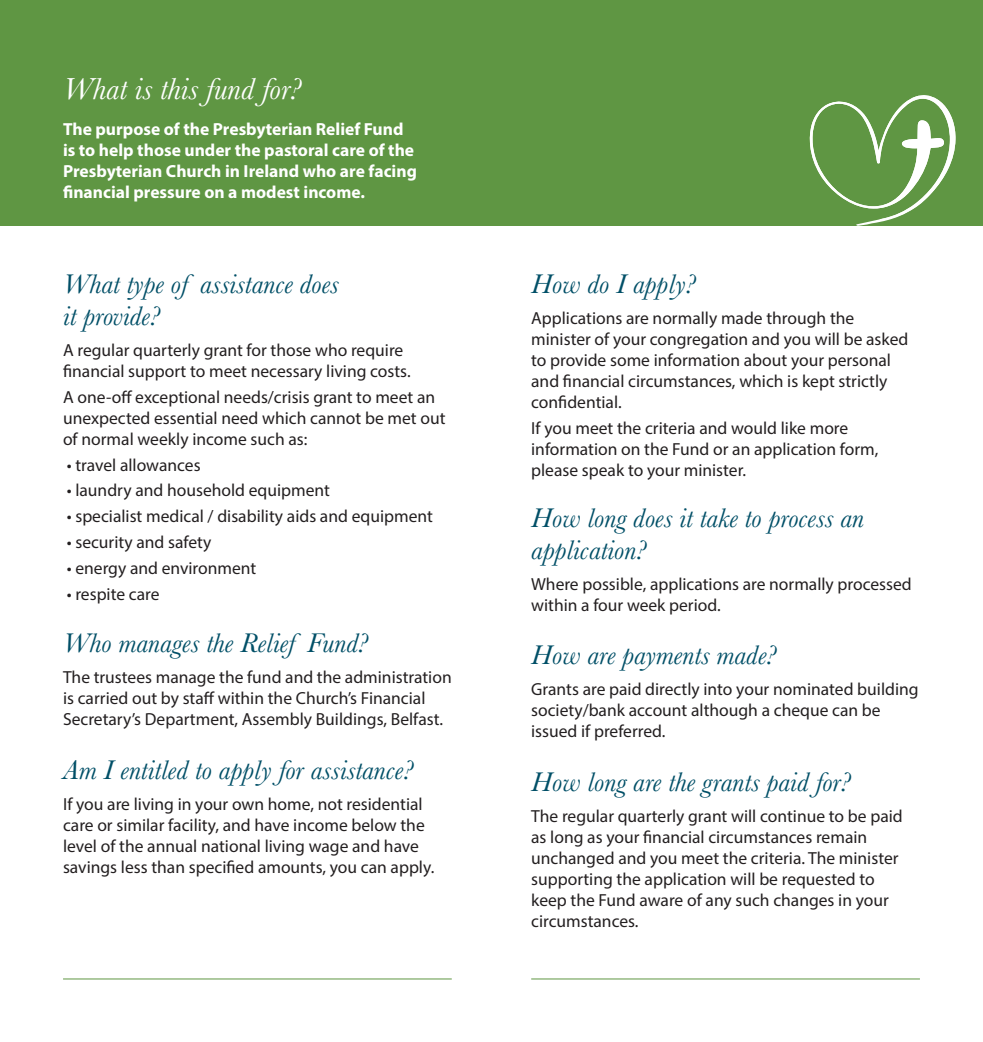
<style>
.page{position:relative;width:983px;height:1042px;background:#fff}
.page>*{position:absolute;margin:0;border:0;box-sizing:border-box;transform-origin:0 0}
.t1{font:italic 31.5px "Baskerville";color:#fff}
.t2{font:italic 28px/31.5px "Baskerville";color:#004f67}
.t3{font:17.5px/21px "Myriad Pro";color:#231f20}
.t4{font:700 17.5px/21px "Myriad Pro";color:#fff}
</style>
<div class="page">
<div style="left:0;top:0;width:982px;height:226px;background:#5f9643"></div>
<svg style="left:809px;top:95px;width:146px;height:131px"></svg>
<hr style="left:63px;top:978px;width:388px;height:1px;background:#5f9643">
<hr style="left:531px;top:978px;width:388px;height:1px;background:#5f9643">
<p class="t1" style="left:63px;top:68px;width:239px">What is this fund for?</p>
<p class="t4" style="left:63px;top:118px;width:355px">The purpose of the Presbyterian Relief Fund is to help those under the pastoral care of the Presbyterian Church in Ireland who are facing financial pressure on a modest income.</p>
<p class="t2" style="left:63px;top:268px;width:277px">What type of assistance does it provide?</p>
<p class="t3" style="left:63px;top:339px;width:349px">A regular quarterly grant for those who require financial support to meet necessary living costs.</p>
<p class="t3" style="left:63px;top:386px;width:384px">A one-off exceptional needs/crisis grant to meet an unexpected essential need which cannot be met out of normal weekly income such as:</p>
<p class="t3" style="left:67px;top:454px;width:135px">• travel allowances</p>
<p class="t3" style="left:67px;top:480px;width:265px">• laundry and household equipment</p>
<p class="t3" style="left:67px;top:506px;width:367px">• specialist medical / disability aids and equipment</p>
<p class="t3" style="left:67px;top:532px;width:146px">• security and safety</p>
<p class="t3" style="left:67px;top:558px;width:191px">• energy and environment</p>
<p class="t3" style="left:67px;top:584px;width:94px">• respite care</p>
<p class="t2" style="left:63px;top:627px;width:306px">Who manages the Relief Fund?</p>
<p class="t3" style="left:63px;top:666px;width:390px">The trustees manage the fund and the administration is carried out by staff within the Church’s Financial<br>Secretary’s Department, Assembly Buildings, Belfast.</p>
<p class="t2" style="left:63px;top:754px;width:351px">Am I entitled to apply for assistance?</p>
<p class="t3" style="left:63px;top:793px;width:372px">If you are living in your own home, not residential care or similar facility, and have income below the level of the annual national living wage and have savings less than specified amounts, you can apply.</p>
<p class="t2" style="left:531px;top:268px;width:166px">How do I apply?</p>
<p class="t3" style="left:531px;top:307px;width:378px">Applications are normally made through the minister of your congregation and you will be asked to provide some information about your personal and financial circumstances, which is kept strictly confidential.</p>
<p class="t3" style="left:531px;top:417px;width:348px">If you meet the criteria and would like more information on the Fund or an application form, please speak to your minister.</p>
<p class="t2" style="left:531px;top:503px;width:334px">How long does it take to process an application?</p>
<p class="t3" style="left:531px;top:573px;width:382px">Where possible, applications are normally processed within a four week period.</p>
<p class="t2" style="left:531px;top:639px;width:246px">How are payments made?</p>
<p class="t3" style="left:531px;top:678px;width:389px">Grants are paid directly into your nominated building society/bank account although a cheque can be issued if preferred.</p>
<p class="t2" style="left:531px;top:766px;width:320px">How long are the grants paid for?</p>
<p class="t3" style="left:531px;top:805px;width:373px">The regular quarterly grant will continue to be paid as long as your financial circumstances remain unchanged and you meet the criteria. The minister supporting the application will be requested to keep the Fund aware of any such changes in your circumstances.</p>
</div>
